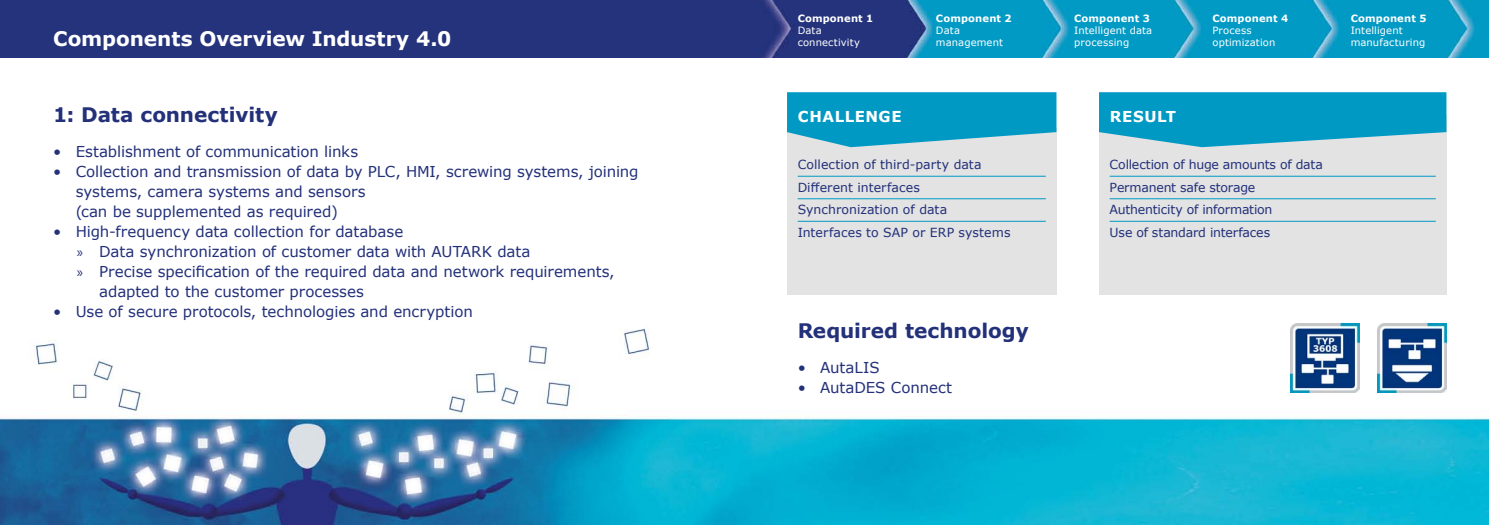
<style>
.page{position:relative;width:1489px;height:525px;background:#fff}
.page>*{position:absolute;margin:0;border:0;box-sizing:border-box;transform-origin:0 0}
.t1{font:700 20px "Verdana";color:#23307a}
.t2{font:700 20px "Verdana";color:#fff}
.t3{font:15px/20px "Verdana";letter-spacing:-.005em;color:#23307a}
.t4{font:700 15px "Verdana";letter-spacing:.035em;color:#fff}
.t5{font:12.5px/22.5px "Verdana";letter-spacing:-.005em;color:#23307a}
.t6{font:10px/12px "Verdana";letter-spacing:.01em;color:#fff}
.t7{font:700 10px "Verdana";letter-spacing:.015em;color:#fff}
.s1{font-family:"Myriad Pro"}
</style>
<div class="page">
<img style="left:0;top:290px;width:1488px;height:234px">
<div style="left:1098px;top:115px;width:348px;height:179px;background:#e3e3e3"></div>
<svg style="left:1098px;top:92px;width:348px;height:55px;background:#21a4c8"></svg>
<img style="left:0;top:0;width:1488px;height:58px">
<div style="left:787px;top:128px;width:269px;height:166px;background:#e3e3e3"></div>
<hr style="left:797px;top:176px;width:248px;height:1px;background:#0099c4">
<hr style="left:797px;top:198px;width:248px;height:1px;background:#0099c4">
<hr style="left:797px;top:221px;width:248px;height:1px;background:#0099c4">
<svg style="left:787px;top:92px;width:269px;height:55px;background:#1fa3c8"></svg>
<hr style="left:1109px;top:176px;width:326px;height:1px;background:#0099c4">
<hr style="left:1109px;top:198px;width:326px;height:1px;background:#0099c4">
<hr style="left:1109px;top:221px;width:326px;height:1px;background:#0099c4">
<img style="left:1377px;top:323px;width:69px;height:69px">
<img style="left:1290px;top:323px;width:69px;height:69px">
<h1 class="t2" style="left:53px;top:25px;width:400px">Components Overview Industry 4.0</h1>
<h1 class="t1" style="left:53px;top:100px;width:226px">1: Data connectivity</h1>
<p class="t3" style="left:53px;top:141px;width:306px">• Establishment of communication links</p>
<p class="t3" style="left:76px;top:161px;width:564px;text-indent:-22px">• Collection and transmission of data by PLC, HMI, screwing systems, joining systems, camera systems and sensors<br>(can be supplemented as required)</p>
<p class="t3" style="left:53px;top:221px;width:351px">• High-frequency data collection for database</p>
<p class="t3" style="left:77px;top:241px;width:455px"><span class="s1">»</span> Data synchronization of customer data with AUTARK data</p>
<p class="t3" style="left:77px;top:261px;width:539px"><span class="s1">»</span> Precise specification of the required data and network requirements,</p>
<p class="t3" style="left:99px;top:281px;width:266px">adapted to the customer processes</p>
<p class="t3" style="left:53px;top:301px;width:421px">• Use of secure protocols, technologies and encryption</p>
<p class="t7" style="left:797px;top:11px;width:77px">Component 1</p>
<p class="t6" style="left:797px;top:24px;width:64px">Data connectivity</p>
<p class="t7" style="left:935px;top:11px;width:77px">Component 2</p>
<p class="t6" style="left:935px;top:24px;width:69px">Data management</p>
<p class="t7" style="left:1074px;top:11px;width:77px">Component 3</p>
<p class="t6" style="left:1074px;top:24px;width:80px">Intelligent data processing</p>
<p class="t7" style="left:1212px;top:11px;width:77px">Component 4</p>
<p class="t6" style="left:1212px;top:24px;width:64px">Process optimization</p>
<p class="t4" style="left:798px;top:105px;width:36px">Challe</p>
<p class="t4" style="left:865px;top:105px;width:35px">nge</p>
<p class="t4" style="left:1109px;top:105px;width:24px">Result</p>
<p class="t5" style="left:1109px;top:153px;width:215px">Collection of huge amounts of data<br>Permanent safe storage<br>Authenticity of information<br>Use of standard interfaces</p>
<p class="t5" style="left:797px;top:153px;width:214px">Collection of third-party data<br>Different interfaces<br>Synchronization of data<br>Interfaces to SAP or ERP systems</p>
<p class="t7" style="left:1350px;top:11px;width:77px">Component 5</p>
<p class="t6" style="left:1350px;top:24px;width:76px">Intelligent manufacturing</p>
<h1 class="t1" style="left:797px;top:316px;width:232px">Required technology</h1>
<p class="t3" style="left:797px;top:357px;width:83px">• AutaLIS</p>
<p class="t3" style="left:797px;top:377px;width:156px">• AutaDES Connect</p>
</div>
